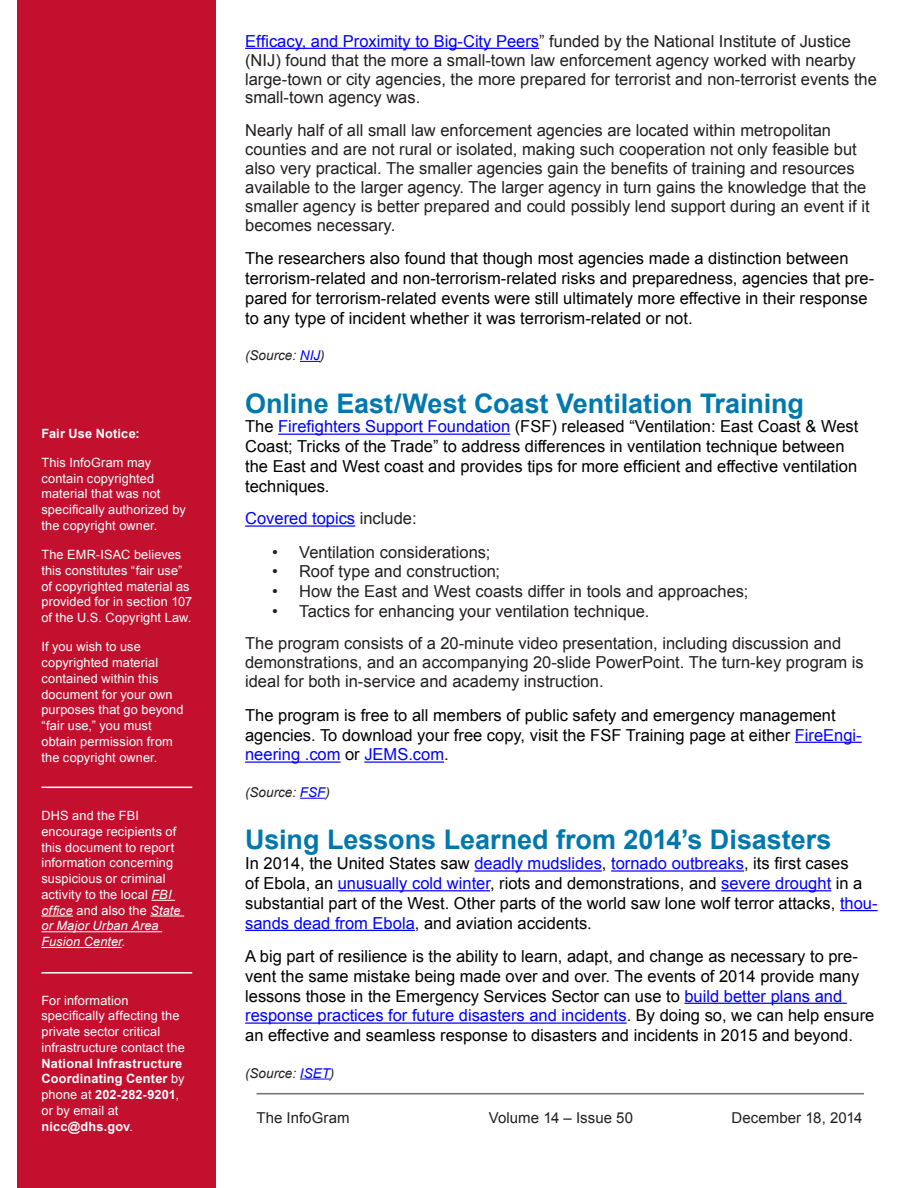
<style>
.page{position:relative;width:918px;height:1188px;background:#fff}
.page>*{position:absolute;margin:0;border:0;box-sizing:border-box;transform-origin:0 0}
.Subhead{font:700 27px "Arial";letter-spacing:-.005em;color:#0078ae}
.t1{font:16.5px/18.9px "Arial";color:#231f20}
.Last_Paragraph{font:16.5px/19.8px "Arial";color:#000}
.First_Paragraph{font:16.5px/19.8px "Arial";color:#000}
.t2{font:16.5px "Arial";color:#00f}
.t3{font:15px "Arial";letter-spacing:.005em;color:#231f20}
.Source{font:italic 13.5px "Arial";color:#231f20}
.t4{font:12.75px/15.8px "Arial";letter-spacing:.01em;color:#fff}
.t5{font:italic 12.75px/15.8px "Arial";letter-spacing:.01em;color:#fff}
.t6{font:700 12.75px "Arial";letter-spacing:.015em;color:#fff}
.s1{font-style:italic}
.s2{font-style:normal}
.s3{font-weight:700}
.s4{color:#00f}
.s5{color:#231f20}
</style>
<div class="page">
<div style="left:18px;top:0;width:198px;height:1188px;background:#c3102f"></div>
<hr style="left:256px;top:1093px;width:608px;height:1px;background:#717074">
<svg style="left:151px;top:900px;width:24px;height:1px"></svg>
<hr style="left:41px;top:916px;width:32px;height:1px;background:#fff">
<hr style="left:150px;top:916px;width:34px;height:1px;background:#fff">
<hr style="left:41px;top:931px;width:121px;height:1px;background:#fff">
<hr style="left:41px;top:947px;width:81px;height:1px;background:#fff">
<hr style="left:41px;top:787px;width:151px;height:1px;background:#fff">
<hr style="left:41px;top:972px;width:151px;height:2px;background:#fff">
<hr style="left:245px;top:48px;width:294px;height:1px;background:#00f">
<svg style="left:300px;top:361px;width:20px;height:1px"></svg>
<hr style="left:278px;top:434px;width:232px;height:1px;background:#00f">
<hr style="left:245px;top:525px;width:110px;height:2px;background:#00f">
<hr style="left:795px;top:742px;width:67px;height:1px;background:#00f">
<hr style="left:245px;top:761px;width:96px;height:2px;background:#00f">
<hr style="left:364px;top:761px;width:80px;height:2px;background:#00f">
<svg style="left:300px;top:798px;width:25px;height:1px"></svg>
<hr style="left:474px;top:870px;width:128px;height:2px;background:#00f">
<hr style="left:611px;top:870px;width:133px;height:2px;background:#00f">
<hr style="left:338px;top:890px;width:152px;height:1px;background:#00f">
<hr style="left:721px;top:890px;width:110px;height:1px;background:#00f">
<hr style="left:840px;top:910px;width:38px;height:1px;background:#00f">
<hr style="left:245px;top:930px;width:170px;height:1px;background:#00f">
<hr style="left:684px;top:1003px;width:163px;height:1px;background:#00f">
<hr style="left:245px;top:1022px;width:382px;height:2px;background:#00f">
<hr style="left:300px;top:1079px;width:30px;height:1px;background:#00f">
<p class="t6" style="left:41px;top:425px;width:100px">Fair Use Notice:</p>
<p class="t4" style="left:41px;top:455px;width:146px">This InfoGram may contain copyrighted material that was not specifically authorized by the copyright owner.</p>
<p class="t4" style="left:41px;top:547px;width:152px">The EMR-ISAC believes this constitutes “fair use” of copyrighted material as provided for in section 107 of the U.S. Copyright Law.</p>
<p class="t4" style="left:41px;top:639px;width:144px">If you wish to use copyrighted material contained within this document for your own purposes that go beyond “fair use,” you must obtain permission from the copyright owner.</p>
<p class="t4" style="left:41px;top:808px;width:136px">DHS and the FBI encourage recipients of this document to report information concerning suspicious or criminal activity to the local <span class="s1">FBI</span></p>
<p class="t5" style="left:41px;top:902px;width:141px">office <span class="s2">and also the</span> State or Major Urban Area<br>Fusion Center<span class="s2">.</span></p>
<p class="t4" style="left:41px;top:992px;width:145px">For information specifically affecting the private sector critical infrastructure contact the<br><span class="s3">National Infrastructure<br>Coordinating Center</span> by phone at <span class="s3">202-282-9201</span>, or by email at <span class="s3">nicc@dhs.gov</span>.</p>
<p class="t1" style="left:245px;top:31px;width:633px"><span class="s4">Efficacy, and Proximity to Big-City Peers</span>” funded by the National Institute of Justice (NIJ) found that the more a small-town law enforcement agency worked with nearby large-town or city agencies, the more prepared for terrorist and non-terrorist events the small-town agency was.</p>
<p class="t1" style="left:245px;top:121px;width:626px">Nearly half of all small law enforcement agencies are located within metropolitan counties and are not rural or isolated, making such cooperation not only feasible but also very practical. The smaller agencies gain the benefits of training and resources available to the larger agency. The larger agency in turn gains the knowledge that the smaller agency is better prepared and could possibly lend support during an event if it becomes necessary.</p>
<p class="Last_Paragraph" style="left:245px;top:249px;width:631px">The researchers also found that though most agencies made a distinction between terrorism-related and non-terrorism-related risks and preparedness, agencies that pre&shy;pared for terrorism-related events were still ultimately more effective in their response to any type of incident whether it was terrorism-related or not.</p>
<p class="Source" style="left:245px;top:347px;width:81px">(Source: <span class="s4">NIJ</span>)</p>
<h2 class="Subhead" style="left:245px;top:385px;width:560px">Online East/West Coast Ventilation Training</h2>
<p class="First_Paragraph" style="left:245px;top:417px;width:615px">The <span class="s4">Firefighters Support Foundation</span> (FSF) released “Ventilation: East Coast &amp; West Coast; Tricks of the Trade” to address differences in ventilation technique between the East and West coast and provides tips for more efficient and effective ventilation techniques.</p>
<p class="t2" style="left:245px;top:508px;width:173px">Covered topics <span class="s5">include:</span></p>
<p class="t1" style="left:272px;top:543px;width:220px">• Ventilation considerations;</p>
<p class="t1" style="left:272px;top:562px;width:230px">• Roof type and construction;</p>
<p class="t1" style="left:272px;top:582px;width:478px">• How the East and West coasts differ in tools and approaches;</p>
<p class="t1" style="left:272px;top:602px;width:379px">• Tactics for enhancing your ventilation technique.</p>
<p class="t1" style="left:245px;top:634px;width:620px">The program consists of a 20-minute video presentation, including discussion and demonstrations, and an accompanying 20-slide PowerPoint. The turn-key program is ideal for both in-service and academy instruction.</p>
<p class="Last_Paragraph" style="left:245px;top:705px;width:618px">The program is free to all members of public safety and emergency management agencies. To download your free copy, visit the FSF Training page at either <span class="s4">FireEngi&shy;neering .com</span> or <span class="s4">JEMS.com</span>.</p>
<p class="Source" style="left:245px;top:783px;width:86px">(Source: <span class="s4">FSF</span>)</p>
<h2 class="Subhead" style="left:245px;top:822px;width:588px">Using Lessons Learned from 2014’s Disasters</h2>
<p class="First_Paragraph" style="left:245px;top:854px;width:634px">In 2014, the United States saw <span class="s4">deadly mudslides</span>, <span class="s4">tornado outbreaks</span>, its first cases<br>of Ebola, an <span class="s4">unusually cold winter</span>, riots and demonstrations, and <span class="s4">severe drought</span> in a substantial part of the West. Other parts of the world saw lone wolf terror attacks, <span class="s4">thou&shy;sands dead from Ebola</span>, and aviation accidents.</p>
<p class="Last_Paragraph" style="left:245px;top:946px;width:631px">A big part of resilience is the ability to learn, adapt, and change as necessary to pre&shy;vent the same mistake being made over and over. The events of 2014 provide many lessons those in the Emergency Services Sector can use to <span class="s4">build better plans and response practices for future disasters and incidents</span>. By doing so, we can help ensure an effective and seamless response to disasters and incidents in 2015 and beyond.</p>
<p class="Source" style="left:245px;top:1064px;width:91px">(Source: <span class="s4">ISET</span>)</p>
<p class="t3" style="left:256px;top:1108px;width:95px">The InfoGram</p>
<p class="t3" style="left:489px;top:1108px;width:146px">Volume 14 – Issue 50</p>
<p class="t3" style="left:731px;top:1108px;width:133px">December 18, 2014</p>
</div>
